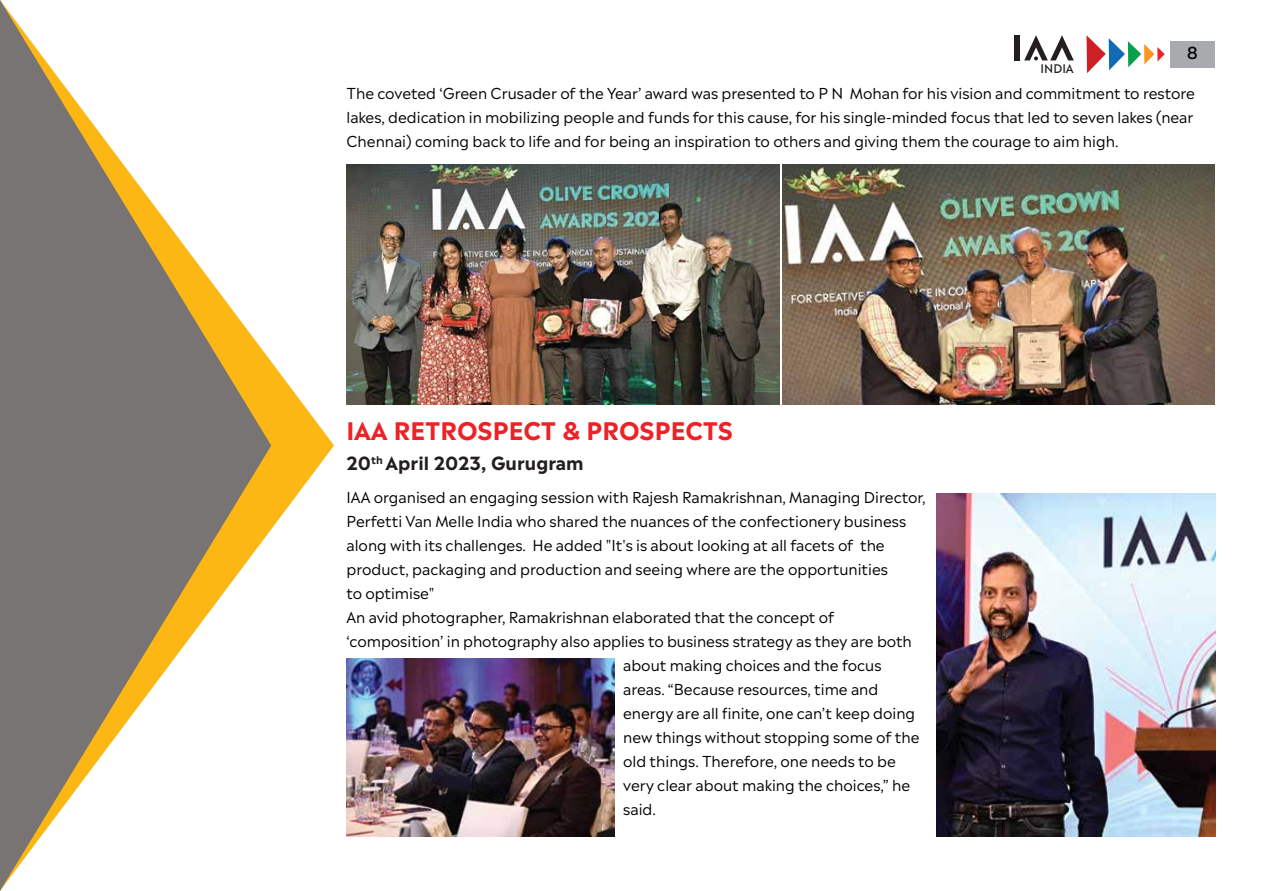
<style>
.page{position:relative;width:1269px;height:891px;background:#fff}
.page>*{position:absolute;margin:0;border:0;box-sizing:border-box;transform-origin:0 0}
.t1{font:700 24px "Madera";letter-spacing:-.005em;color:#ec2227}
.t2{font:700 18px "Madera";color:#231f20}
.t3{font:500 16.5px "Madera";color:#010101}
.t4{font:15px/24px "Madera";color:#010101;text-align:justify}
.t5{font:500 11.85px "Madera";color:#231f20}
</style>
<div class="page">
<div style="left:1015px;top:35px;width:5px;height:25px;background:#231f20"></div>
<svg style="left:1024px;top:35px;width:50px;height:25px"></svg>
<svg style="left:1087px;top:35px;width:78px;height:38px"></svg>
<div style="left:1170px;top:41px;width:45px;height:26px;background:#a8aaad"></div>
<img style="left:346px;top:164px;width:433px;height:241px">
<img style="left:782px;top:164px;width:433px;height:241px">
<img style="left:937px;top:494px;width:278px;height:343px">
<img style="left:347px;top:658px;width:267px;height:179px">
<svg style="left:271px;top:361px;width:63px;height:169px"></svg>
<svg style="left:0;top:0;width:271px;height:891px"></svg>
<p class="t3" style="left:1187px;top:39px;width:13px">8</p>
<p class="t5" style="left:1041px;top:58px;width:35px">INDIA</p>
<p class="t4" style="left:346px;top:79px;width:850px">The coveted ‘Green Crusader of the Year’ award was presented to P N Mohan for his vision and commitment to restore lakes, dedication in mobilizing people and funds for this cause, for his single-minded focus that led to seven lakes (near Chennai) coming back to life and for being an inspiration to others and giving them the courage to aim high.</p>
<h1 class="t1" style="left:346px;top:410px;width:388px">IAA RETROSPECT &amp; PROSPECTS</h1>
<p class="t2" style="left:346px;top:447px;width:239px">20<sup>th</sup> April 2023, Gurugram</p>
<p class="t4" style="left:346px;top:483px;width:581px">IAA organised an engaging session with Rajesh Ramakrishnan, Managing Director,</p>
<p class="t4" style="left:346px;top:507px;width:561px">Perfetti Van Melle India who shared the nuances of the confectionery business</p>
<p class="t4" style="left:346px;top:531px;width:540px">along with its challenges. He added "It's is about looking at all facets of the</p>
<p class="t4" style="left:346px;top:555px;width:543px">product, packaging and production and seeing where are the opportunities</p>
<p class="t4" style="left:346px;top:579px;width:89px">to optimise"</p>
<p class="t4" style="left:346px;top:603px;width:489px">An avid photographer, Ramakrishnan elaborated that the concept of</p>
<p class="t4" style="left:346px;top:627px;width:567px">‘composition’ in photography also applies to business strategy as they are both</p>
<p class="t4" style="left:623px;top:651px;width:260px">about making choices and the focus</p>
<p class="t4" style="left:623px;top:675px;width:257px">areas. “Because resources, time and</p>
<p class="t4" style="left:623px;top:699px;width:293px">energy are all finite, one can’t keep doing</p>
<p class="t4" style="left:623px;top:723px;width:298px">new things without stopping some of the</p>
<p class="t4" style="left:623px;top:747px;width:274px">old things. Therefore, one needs to be</p>
<p class="t4" style="left:623px;top:771px;width:289px">very clear about making the choices,” he</p>
<p class="t4" style="left:623px;top:795px;width:34px">said.</p>
</div>
